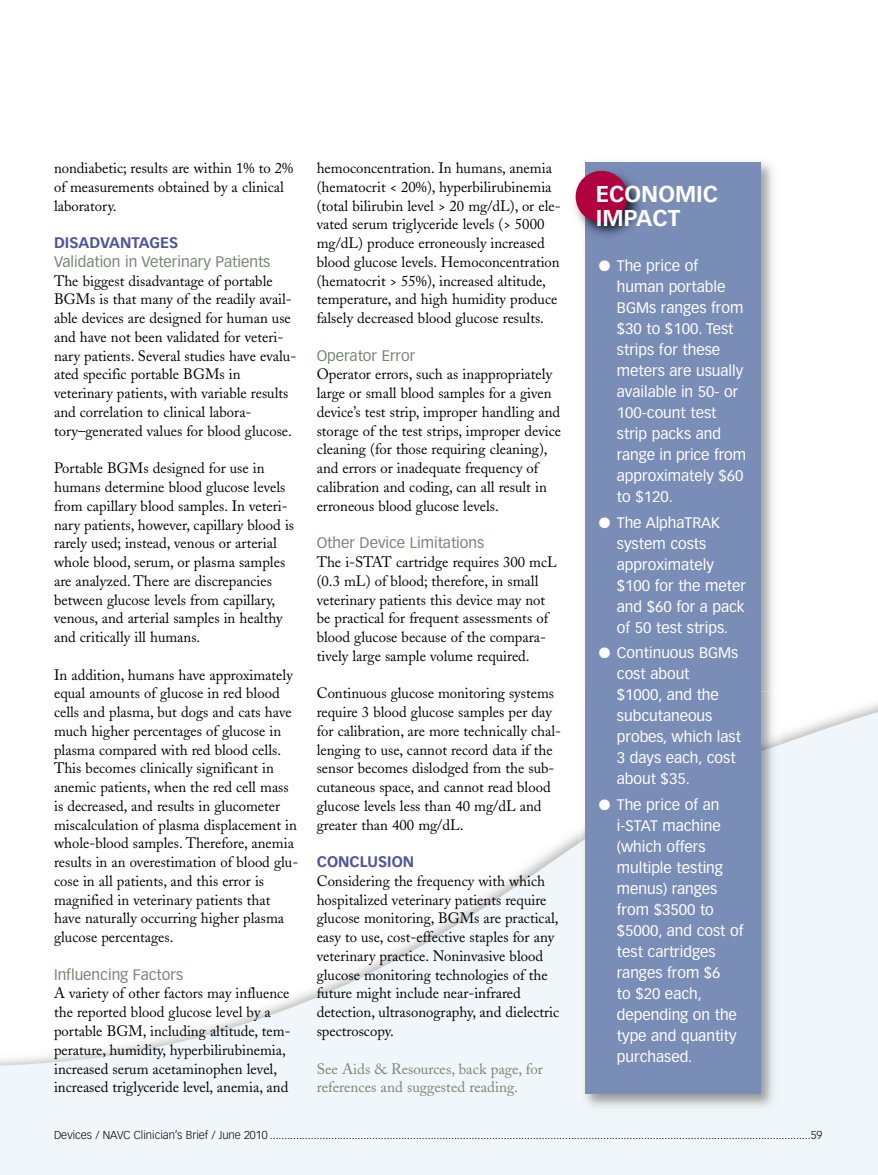
<style>
.page{position:relative;width:878px;height:1175px;background:#fff}
.page>*{position:absolute;margin:0;border:0;box-sizing:border-box;transform-origin:0 0}
.t1{font:700 22.5px/24px "Vectora LT Std";color:#fff}
.t2{font:15px/18.8px "Adobe Caslon";color:#000}
.t3{font:15px/21px "Vectora LT Std";color:#fff}
.t4{font:15px "Vectora LT Std";color:#778574}
.t5{font:15px/18.8px "Adobe Caslon";color:#778574}
.t6{font:700 15px "Vectora LT Std";color:#4f5498}
.t7{font:300 11.25px "Vectora LT Std";color:#000}
</style>
<div class="page">
<svg style="left:0;top:707px;width:878px;height:467px;fill:#f0f6f9"></svg>
<img style="left:578px;top:163px;width:202px;height:581px">
<img style="left:578px;top:744px;width:202px;height:369px">
<div style="left:585px;top:162px;width:176px;height:932px;background:#798db7"></div>
<img style="left:575px;top:164px;width:65px;height:78px">
<div style="left:575px;top:171px;width:52px;height:51px;background:#b0003e;border-radius:50%"></div>
<p class="t2" style="left:54px;top:160px;width:240px">nondiabetic; results are within 1% to 2% of measurements obtained by a clinical laboratory.</p>
<p class="t6" style="left:54px;top:236px;width:126px">DISADVANTAGES</p>
<p class="t4" style="left:54px;top:255px;width:218px">Validation in Veterinary Patients</p>
<p class="t2" style="left:54px;top:273px;width:244px">The biggest disadvantage of portable BGMs is that many of the readily avail&shy;able devices are designed for human use and have not been validated for veteri&shy;nary patients. Several studies have evalu&shy;ated specific portable BGMs in veterinary patients, with variable results and correlation to clinical labora&shy;tory–generated values for blood glucose.</p>
<p class="t2" style="left:54px;top:460px;width:241px">Portable BGMs designed for use in humans determine blood glucose levels from capillary blood samples. In veteri&shy;nary patients, however, capillary blood is rarely used; instead, venous or arterial whole blood, serum, or plasma samples are analyzed. There are discrepancies between glucose levels from capillary, venous, and arterial samples in healthy and critically ill humans.</p>
<p class="t2" style="left:54px;top:667px;width:246px">In addition, humans have approximately equal amounts of glucose in red blood cells and plasma, but dogs and cats have much higher percentages of glucose in plasma compared with red blood cells.<br>This becomes clinically significant in anemic patients, when the red cell mass is decreased, and results in glucometer miscalculation of plasma displacement in whole-blood samples. Therefore, anemia results in an overestimation of blood glu&shy;cose in all patients, and this error is magnified in veterinary patients that have naturally occurring higher plasma glucose percentages.</p>
<p class="t4" style="left:54px;top:968px;width:131px">Influencing Factors</p>
<p class="t2" style="left:54px;top:985px;width:238px">A variety of other factors may influence the reported blood glucose level by a portable BGM, including altitude, tem&shy;perature, humidity, hyperbilirubinemia, increased serum acetaminophen level, increased triglyceride level, anemia, and</p>
<p class="t2" style="left:317px;top:160px;width:245px">hemoconcentration. In humans, anemia (hematocrit &lt; 20%), hyperbilirubinemia (total bilirubin level &gt; 20 mg/dL), or ele&shy;vated serum triglyceride levels (&gt; 5000 mg/dL) produce erroneously increased blood glucose levels. Hemoconcentration (hematocrit &gt; 55%), increased altitude, temperature, and high humidity produce falsely decreased blood glucose results.</p>
<p class="t4" style="left:317px;top:349px;width:100px">Operator Error</p>
<p class="t2" style="left:317px;top:367px;width:246px">Operator errors, such as inappropriately large or small blood samples for a given device’s test strip, improper handling and storage of the test strips, improper device cleaning (for those requiring cleaning), and errors or inadequate frequency of calibration and coding, can all result in erroneous blood glucose levels.</p>
<p class="t4" style="left:317px;top:536px;width:169px">Other Device Limitations</p>
<p class="t2" style="left:317px;top:554px;width:242px">The i-STAT cartridge requires 300 mcL (0.3 mL) of blood; therefore, in small veterinary patients this device may not be practical for frequent assessments of blood glucose because of the compara&shy;tively large sample volume required.</p>
<p class="t2" style="left:317px;top:685px;width:246px">Continuous glucose monitoring systems require 3 blood glucose samples per day for calibration, are more technically chal&shy;lenging to use, cannot record data if the sensor becomes dislodged from the sub&shy;cutaneous space, and cannot read blood glucose levels less than 40 mg/dL and greater than 400 mg/dL.</p>
<p class="t6" style="left:317px;top:855px;width:99px">CONCLUSION</p>
<p class="t2" style="left:317px;top:873px;width:244px">Considering the frequency with which hospitalized veterinary patients require glucose monitoring, BGMs are practical, easy to use, cost-effective staples for any veterinary practice. Noninvasive blood glucose monitoring technologies of the future might include near-infrared detection, ultrasonography, and dielectric spectroscopy.</p>
<p class="t5" style="left:317px;top:1060px;width:228px">See Aids &amp; Resources, back page, for references and suggested reading.</p>
<h1 class="t1" style="left:596px;top:183px;width:124px">ECONOMIC<br>IMPACT</h1>
<p class="t3" style="left:617px;top:256px;width:131px;text-indent:-18px">● The price of human portable<br>BGMs ranges from $30 to $100. Test strips for these meters are usually available in 50- or<br>100-count test strip packs and range in price from approximately $60 to $120.</p>
<p class="t3" style="left:617px;top:513px;width:131px;text-indent:-18px">● The AlphaTRAK system costs approximately $100 for the meter and $60 for a pack of 50 test strips.</p>
<p class="t3" style="left:617px;top:643px;width:126px;text-indent:-18px">● Continuous BGMs cost about<br>$1000, and the subcutaneous probes, which last<br>3 days each, cost about $35.</p>
<p class="t3" style="left:617px;top:795px;width:128px;text-indent:-18px">● The price of an i-STAT machine (which offers multiple testing menus) ranges from $3500 to $5000, and cost of test cartridges ranges from $6<br>to $20 each, depending on the type and quantity purchased.</p>
<p class="t7" style="left:54px;top:1129px;width:770px">Devices / NAVC Clinician’s Brief / June 2010 .........................................................................................................................................................................................59</p>
</div>
